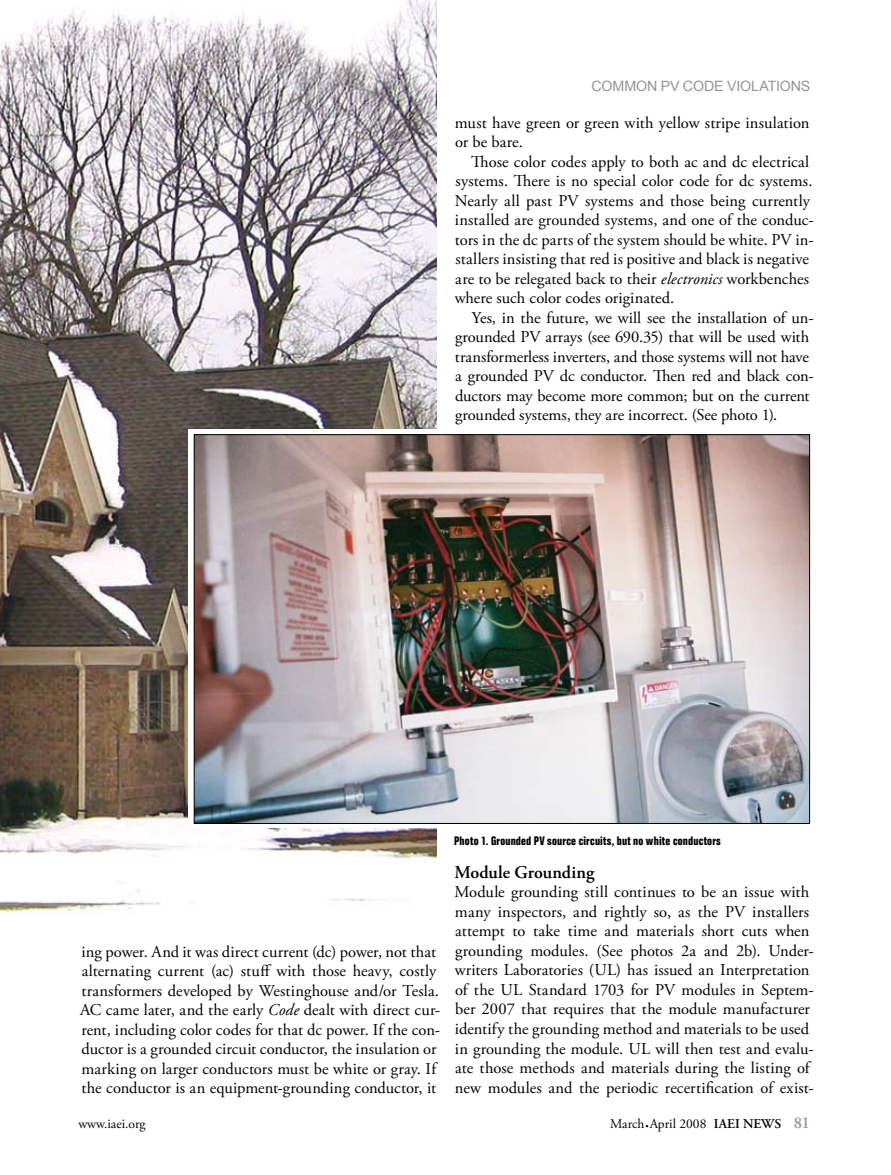
<style>
.page{position:relative;width:891px;height:1175px;background:#fff}
.page>*{position:absolute;margin:0;border:0;box-sizing:border-box;transform-origin:0 0}
.t1{font:600 18px "Adobe Garamond Pro";color:#000}
.t2{font:16.5px/19.5px "Adobe Garamond Pro";color:#000}
.t3{font:14.25px "Arial";letter-spacing:-.01em;color:#939598}
.t4{font:13.5px "Adobe Garamond Pro";color:#000}
.t5{font:700 condensed 12px "Folio Std";letter-spacing:.015em;color:#000}
.s1{font-style:italic}
.s2{font-size:21px}
.s3{font-weight:600}
.s4{font-weight:600;font-size:16.5px;color:#939598}
</style>
<div class="page">
<img style="left:0;top:0;width:436px;height:913px">
<svg style="left:188px;top:429px;width:268px;height:398px"></svg>
<img style="left:196px;top:436px;width:612px;height:386px">
<p class="t3" style="left:591px;top:78px;width:221px">COMMON PV CODE VIOLATIONS</p>
<p class="t2" style="left:455px;top:113px;width:356px">must have green or green with yellow stripe insulation or be bare.</p>
<p class="t2" style="left:455px;top:152px;width:360px;text-indent:17px">Those color codes apply to both ac and dc electrical systems. There is no special color code for dc systems.<br>Nearly all past PV systems and those being currently installed are grounded systems, and one of the conduc&shy;tors in the dc parts of the system should be white. PV in&shy;stallers insisting that red is positive and black is negative are to be relegated back to their <span class="s1">electronics</span> workbenches where such color codes originated.</p>
<p class="t2" style="left:455px;top:308px;width:360px;text-indent:17px">Yes, in the future, we will see the installation of un&shy;grounded PV arrays (see 690.35) that will be used with transformerless inverters, and those systems will not have a grounded PV dc conductor. Then red and black con&shy;ductors may become more common; but on the current grounded systems, they are incorrect. (See photo 1).</p>
<p class="t2" style="left:80px;top:942px;width:362px">ing power. And it was direct current (dc) power, not that alternating current (ac) stuff with those heavy, costly transformers developed by Westinghouse and/or Tesla.<br>AC came later, and the early <span class="s1">Code</span> dealt with direct cur&shy;rent, including color codes for that dc power. If the con&shy;ductor is a grounded circuit conductor, the insulation or marking on larger conductors must be white or gray. If the conductor is an equipment-grounding conductor, it</p>
<p class="t5" style="left:454px;top:833px;width:268px">Photo 1. Grounded PV source circuits, but no white conductors</p>
<p class="t1" style="left:454px;top:861px;width:142px">Module Grounding</p>
<p class="t2" style="left:454px;top:883px;width:361px">Module grounding still continues to be an issue with many inspectors, and rightly so, as the PV installers attempt to take time and materials short cuts when grounding modules. (See photos 2a and 2b). Under&shy;writers Laboratories (UL) has issued an Interpretation of the UL Standard 1703 for PV modules in Septem&shy;ber 2007 that requires that the module manufacturer identify the grounding method and materials to be used in grounding the module. UL will then test and evalu&shy;ate those methods and materials during the listing of new modules and the periodic recertification of exist-</p>
<p class="t4" style="left:78px;top:1116px;width:69px">www.iaei.org</p>
<p class="t4" style="left:610px;top:1116px;width:201px">March<span class="s2">.</span>April 2008 <span class="s3">IAEI NEWS</span> <span class="s4">81</span></p>
</div>
